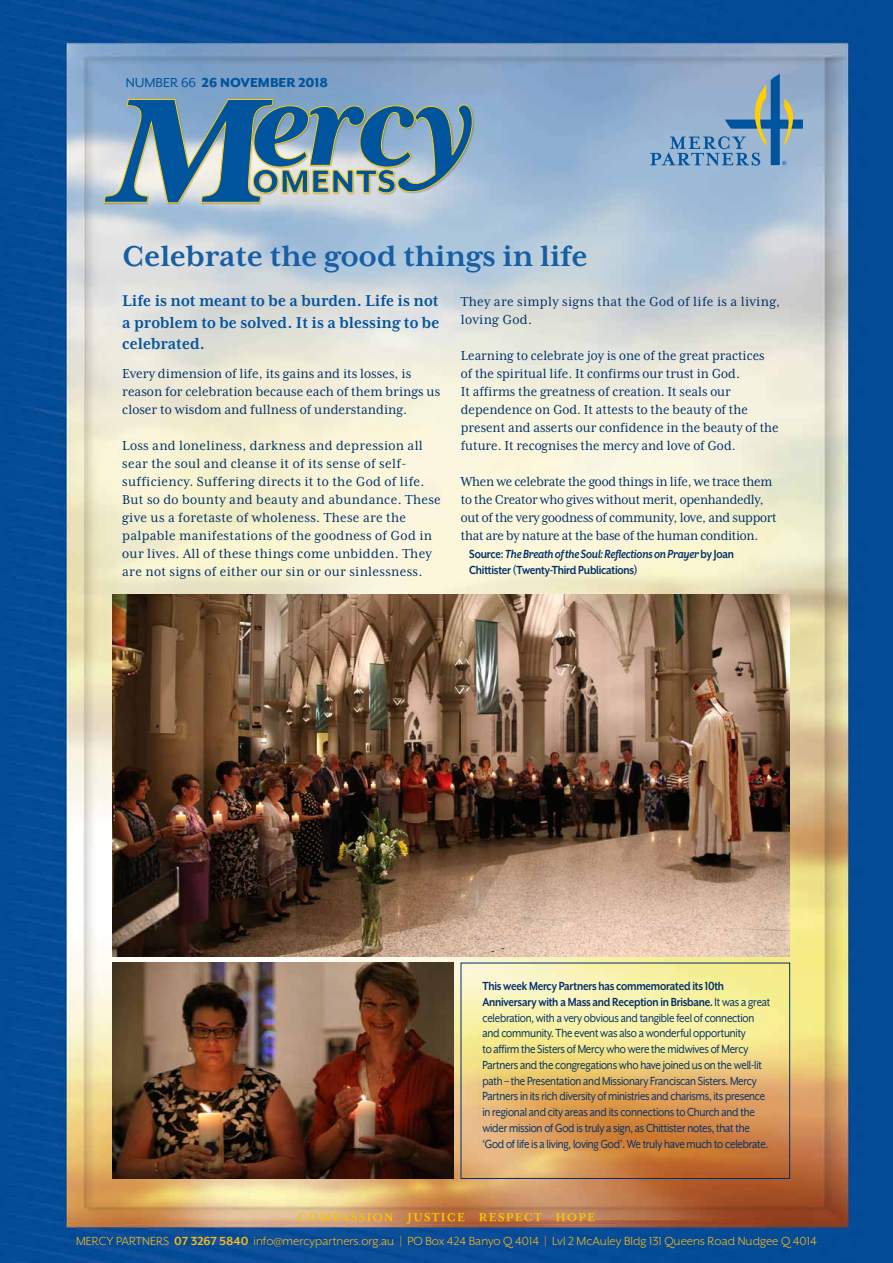
<style>
.page{position:relative;width:893px;height:1263px;background:#fff}
.page>*{position:absolute;margin:0;border:0;box-sizing:border-box;transform-origin:0 0}
.BoxHeadLrg{font:700 33px "Mrs Eaves XL Serif OT";color:#175ea5}
.DropheadBlue{font:700 18px/21.6px "Mrs Eaves XL Serif Nar OT";color:#04549f;text-align:justify}
.body_indent_para{font:15px/18px "Mrs Eaves XL Serif Nar OT";color:#003067}
.body_indent_para-2{font:15px/18px "Mrs Eaves XL Serif Nar OT";letter-spacing:.02em;color:#003067}
.body_indent_para-3{font:15px/18px "Mrs Eaves XL Serif Nar OT";letter-spacing:-.02em;color:#003067}
.edition{font:800 15px "Mr Eaves XL San OT";color:#00549e}
.cutline{font:13.5px/15.8px "Mr Eaves XL San OT";letter-spacing:-.02em;color:#003067;scale:.85 1}
.t1{font:13.5px "Mr Eaves XL San OT";color:#fdb913}
.References{font:700 13.5px/15.8px "Mr Eaves XL San OT";letter-spacing:-.02em;color:#003067;scale:.85 1}
.s1{font-weight:400}
.s2{font-style:italic}
.s3{font-weight:700}
</style>
<div class="page">
<img style="left:0;top:0;width:893px;height:1263px">
<svg style="left:650px;top:74px;width:153px;height:92px;background:#84a4c0"></svg>
<svg style="left:298px;top:1213px;width:95px;height:8px"></svg>
<svg style="left:407px;top:1213px;width:57px;height:11px"></svg>
<svg style="left:479px;top:1213px;width:63px;height:8px"></svg>
<svg style="left:556px;top:1213px;width:39px;height:8px"></svg>
<div style="left:461px;top:963px;width:329px;height:216px;border:1px solid #003067"></div>
<div style="left:103px;top:99px;width:372px;height:106px;background:#000;opacity:.25"></div>
<svg style="left:104px;top:99px;width:369px;height:104px;background:#6e96ae"></svg>
<svg style="left:109px;top:225px;width:685px;height:351px;background:#e6e7d9"></svg>
<img style="left:112px;top:963px;width:341px;height:216px">
<img style="left:112px;top:594px;width:678px;height:362px">
<h6 class="edition" style="left:126px;top:74px;width:204px"><span class="s1">NUMBER 66</span> 26 NOVEMBER 2018</h6>
<h2 class="BoxHeadLrg" style="left:122px;top:239px;width:467px">Celebrate the good things in life</h2>
<h3 class="DropheadBlue" style="left:122px;top:290px;width:319px">Life is not meant to be a burden. Life is not a problem to be solved. It is a blessing to be celebrated.</h3>
<p class="body_indent_para" style="left:122px;top:365px;width:319px">Every dimension of life, its gains and its losses, is reason for celebration because each of them brings us closer to wisdom and fullness of understanding.</p>
<p class="body_indent_para-2" style="left:122px;top:437px;width:320px">Loss and loneliness, darkness and depression all sear the soul and cleanse it of its sense of self&shy;sufficiency. Suffering directs it to the God of life.<br>But so do bounty and beauty and abundance. These give us a foretaste of wholeness. These are the palpable manifestations of the goodness of God in our lives. All of these things come unbidden. They are not signs of either our sin or our sinlessness.</p>
<p class="body_indent_para-2" style="left:461px;top:293px;width:321px">They are simply signs that the God of life is a living, loving God.</p>
<p class="body_indent_para" style="left:461px;top:347px;width:319px">Learning to celebrate joy is one of the great practices of the spiritual life. It confirms our trust in God.<br>It affirms the greatness of creation. It seals our dependence on God. It attests to the beauty of the present and asserts our confidence in the beauty of the future. It recognises the mercy and love of God.</p>
<p class="body_indent_para-3" style="left:461px;top:473px;width:317px">When we celebrate the good things in life, we trace them to the Creator who gives without merit, openhandedly, out of the very goodness of community, love, and support that are by nature at the base of the human condition.</p>
<p class="References" style="left:469px;top:546px;width:313px">Source: <span class="s2">The Breath of the Soul: Reflections on Prayer</span> by Joan<br>Chittister (Twenty-Third Publications)</p>
<h6 class="cutline" style="left:482px;top:978px;width:340px"><span class="s3">This week Mercy Partners has commemorated its 10th Anniversary with a Mass and Reception in Brisbane.</span> It was a great celebration, with a very obvious and tangible feel of connection and community. The event was also a wonderful opportunity<br>to affirm the Sisters of Mercy who were the midwives of Mercy Partners and the congregations who have joined us on the well-lit path – the Presentation and Missionary Franciscan Sisters. Mercy Partners in its rich diversity of ministries and charisms, its presence in regional and city areas and its connections to Church and the wider mission of God is truly a sign, as Chittister notes, that the ‘God of life is a living, loving God’. We truly have much to celebrate.</h6>
<p class="t1" style="left:76px;top:1234px;width:742px">MERCY PARTNERS <span class="s3">07 3267 5840</span> info@mercypartners.org.au | PO Box 424 Banyo Q 4014 | Lvl 2 McAuley Bldg 131 Queens Road Nudgee Q 4014</p>
</div>
